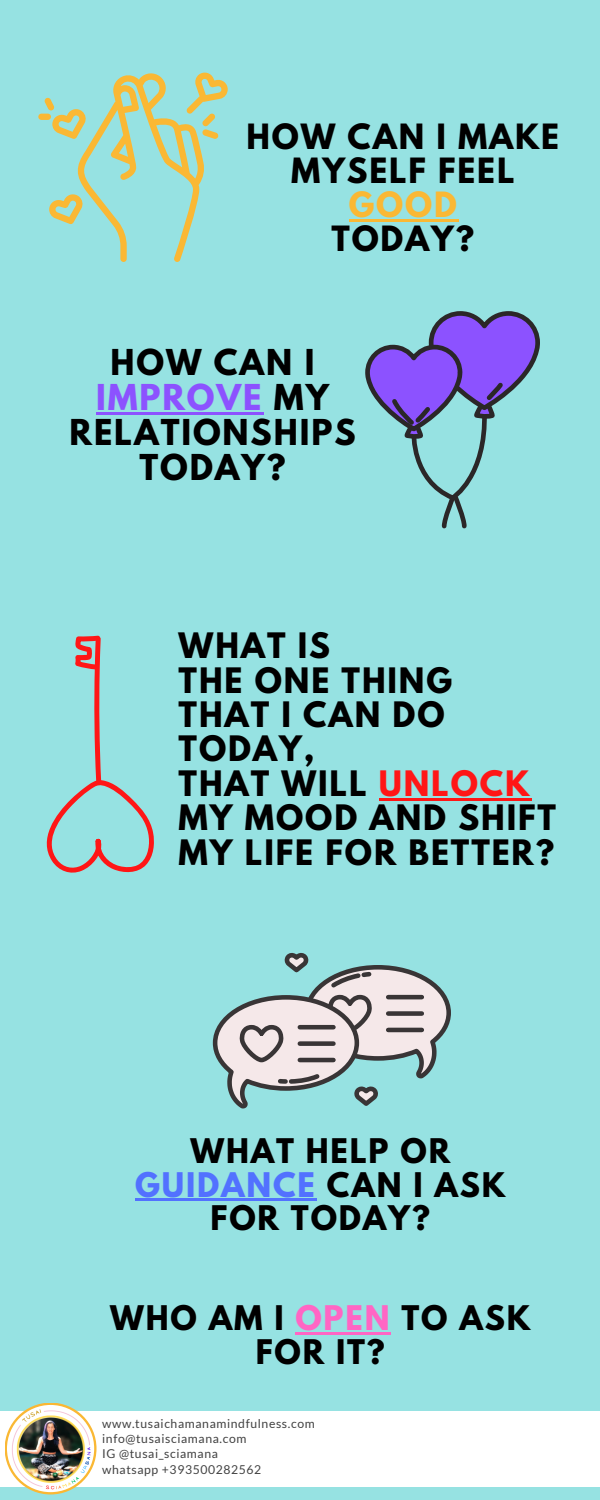
<style>
.page{position:relative;width:600px;height:1500px;background:#96e2e2}
.page>*{position:absolute;margin:0;border:0;box-sizing:border-box;transform-origin:0 0}
.t1{font:700 31.6px/35px "League Spartan";letter-spacing:.06em;color:#000;text-align:center}
.t2{font:700 31.1px "League Spartan";letter-spacing:.06em;color:#000}
.t3{font:700 30.9px/34.2px "League Spartan";letter-spacing:.06em;color:#000;text-align:center}
.t4{font:700 30.1px/33.4px "League Spartan";letter-spacing:.06em;color:#000;text-align:center}
.t5{font:12.2px "Lato";letter-spacing:.05em;color:#424242}
.s1{color:#fab834}
.s2{color:#8c52ff}
.s3{color:#ff1616}
.s4{color:#5271ff}
.s5{color:#ff66c4}
</style>
<div class="page">
<hr style="left:379px;top:798px;width:152px;height:2px;background:#ff1616">
<hr style="left:135px;top:1199px;width:182px;height:2px;background:#5271ff">
<hr style="left:295px;top:1332px;width:96px;height:3px;background:#ff66c4">
<svg style="left:213px;top:953px;width:238px;height:156px"></svg>
<svg style="left:365px;top:311px;width:175px;height:218px"></svg>
<hr style="left:96px;top:412px;width:167px;height:3px;background:#8c52ff">
<div style="left:38px;top:114px;width:13px;height:6px;background:#fab834;border-radius:3px"></div>
<svg style="left:44px;top:72px;width:184px;height:190px"></svg>
<hr style="left:349px;top:219px;width:110px;height:3px;background:#fab834">
<svg style="left:46px;top:635px;width:108px;height:238px"></svg>
<div style="left:0;top:1411px;width:600px;height:76px;background:#fff"></div>
<svg style="left:5px;top:1403px;width:92px;height:91px"></svg>
<img style="left:7px;top:1405px;width:87px;height:87px;border-radius:50%">
<p class="t3" style="left:247px;top:123px;width:314px">HOW CAN I MAKE<br>MYSELF FEEL<br><span class="s1">GOOD</span></p>
<p class="t3" style="left:331px;top:226px;width:144px">TODAY?</p>
<p class="t1" style="left:70px;top:349px;width:288px">HOW CAN I<br><span class="s2">IMPROVE</span> MY<br>RELATIONSHIPS<br>TODAY?</p>
<p class="t2" style="left:179px;top:630px;width:153px">WHAT IS</p>
<p class="t2" style="left:179px;top:665px;width:275px">THE ONE THING</p>
<p class="t2" style="left:179px;top:699px;width:267px">THAT I CAN DO</p>
<p class="t2" style="left:179px;top:733px;width:138px">TODAY,</p>
<p class="t2" style="left:179px;top:768px;width:352px">THAT WILL <span class="s3">UNLOCK</span></p>
<p class="t2" style="left:179px;top:802px;width:379px">MY MOOD AND SHIFT</p>
<p class="t2" style="left:179px;top:837px;width:377px">MY LIFE FOR BETTER?</p>
<p class="t4" style="left:135px;top:1138px;width:372px">WHAT HELP OR<br><span class="s4">GUIDANCE</span> CAN I ASK<br>FOR TODAY?</p>
<p class="t4" style="left:110px;top:1305px;width:422px">WHO AM I <span class="s5">OPEN</span> TO ASK<br>FOR IT?</p>
<p class="t5" style="left:102px;top:1416px;width:214px">www.tusaichamanamindfulness.com</p>
<p class="t5" style="left:102px;top:1431px;width:146px">info@tusaisciamana.com</p>
<p class="t5" style="left:102px;top:1446px;width:117px">IG @tusai_sciamana</p>
<p class="t5" style="left:102px;top:1461px;width:161px">whatsapp +393500282562</p>
</div>
